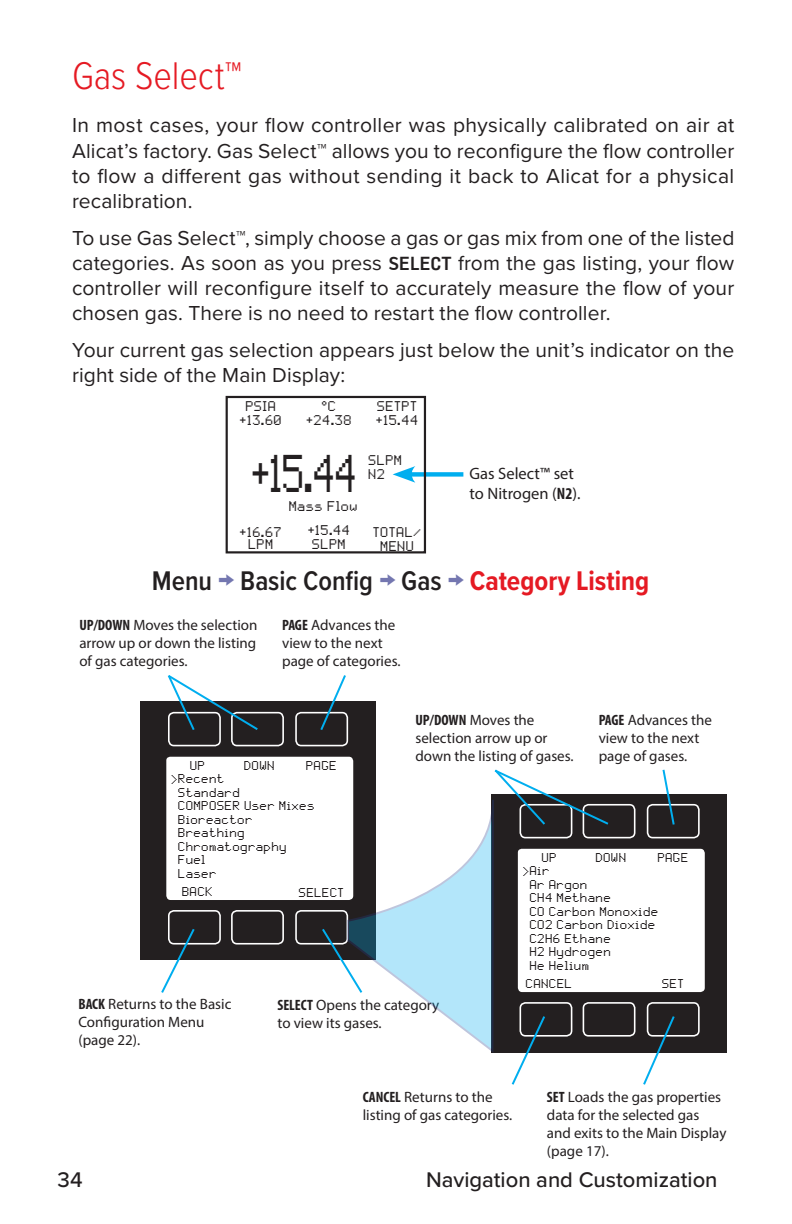
<style>
.page{position:relative;width:792px;height:1224px;background:#fff}
.page>*{position:absolute;margin:0;border:0;box-sizing:border-box;transform-origin:0 0}
.t1{font:66px "alicat";color:#231f20;scale:.75 1}
.Toc_2{font:300 40px "Proxima Nova Cond";letter-spacing:-.005em;color:#e51a23}
.Menu_Location{font:600 28px "Proxima Nova Cond";color:#231f20}
.t2{font:500 22px "Proxima Nova";color:#231f20}
.Body_Text{font:21px/25.2px "Proxima Nova";letter-spacing:.005em;color:#231f20;text-align:justify}
.t3{font:17.6px "alicat";letter-spacing:.05em;color:#231f20}
.MAN_Tiny_Paragraph{font:16.4px/19.8px "Myriad Pro";color:#231f20}
.t4{font:16px "alicat";letter-spacing:.05em;color:#231f20}
.MAN_Tiny_Paragraph-2{font:15px/18px "Myriad Pro";color:#231f20}
.s1{font-family:"Input Mono Narrow";font-weight:500;font-size:18px}
.s2{font-weight:700;font-stretch:condensed}
.s3{color:#7477b0}
.s4{font-weight:700;color:#e51a23}
</style>
<div class="page">
<div style="left:407px;top:472px;width:56px;height:5px;background:#00aeef"></div>
<svg style="left:393px;top:466px;width:22px;height:17px"></svg>
<div style="left:226px;top:396px;width:200px;height:157px;border:2px solid #231f20"></div>
<div style="left:140px;top:702px;width:235px;height:258px;background:#231f20"></div>
<div style="left:166px;top:756px;width:188px;height:145px;background:#fff;border-radius:5px"></div>
<div style="left:165px;top:755px;width:190px;height:147px;border:2px solid #231f20;border-radius:5px"></div>
<div style="left:168px;top:910px;width:53px;height:35px;border:2px solid #fff;border-radius:5px"></div>
<div style="left:231px;top:910px;width:53px;height:35px;border:2px solid #fff;border-radius:5px"></div>
<div style="left:295px;top:910px;width:53px;height:35px;border:2px solid #fff;border-radius:5px"></div>
<div style="left:168px;top:712px;width:53px;height:34px;border:2px solid #fff;border-radius:5px"></div>
<div style="left:231px;top:712px;width:53px;height:34px;border:2px solid #fff;border-radius:5px"></div>
<div style="left:295px;top:712px;width:53px;height:34px;border:2px solid #fff;border-radius:5px"></div>
<svg style="left:161px;top:927px;width:35px;height:66px"></svg>
<svg style="left:319px;top:675px;width:29px;height:57px"></svg>
<svg style="left:166px;top:675px;width:94px;height:57px"></svg>
<div style="left:492px;top:794px;width:235px;height:258px;background:#231f20"></div>
<div style="left:517px;top:848px;width:189px;height:145px;background:#fff;border-radius:5px"></div>
<div style="left:516px;top:847px;width:190px;height:147px;border:2px solid #231f20;border-radius:5px"></div>
<div style="left:520px;top:1002px;width:52px;height:35px;border:2px solid #fff;border-radius:5px"></div>
<div style="left:583px;top:1002px;width:52px;height:35px;border:2px solid #fff;border-radius:5px"></div>
<div style="left:647px;top:1002px;width:53px;height:35px;border:2px solid #fff;border-radius:5px"></div>
<div style="left:520px;top:804px;width:52px;height:34px;border:2px solid #fff;border-radius:5px"></div>
<div style="left:583px;top:804px;width:52px;height:34px;border:2px solid #fff;border-radius:5px"></div>
<div style="left:647px;top:804px;width:53px;height:34px;border:2px solid #fff;border-radius:5px"></div>
<svg style="left:661px;top:769px;width:15px;height:56px"></svg>
<svg style="left:494px;top:769px;width:117px;height:58px"></svg>
<svg style="left:320px;top:927px;width:26px;height:42px"></svg>
<svg style="left:641px;top:1014px;width:35px;height:71px"></svg>
<svg style="left:510px;top:1014px;width:37px;height:71px"></svg>
<svg style="left:346px;top:782px;width:149px;height:271px"></svg>
<p class="Toc_2" style="left:72px;top:46px;width:171px">Gas Select™</p>
<p class="Body_Text" style="left:72px;top:112px;width:664px">In most cases, your flow controller was physically calibrated on air at Alicat’s factory. Gas Select™ allows you to reconfigure the flow controller to flow a different gas without sending it back to Alicat for a physical recalibration.</p>
<p class="Body_Text" style="left:72px;top:224px;width:664px">To use Gas Select™, simply choose a gas or gas mix from one of the listed categories. As soon as you press <span class="s1">SELECT</span> from the gas listing, your flow controller will reconfigure itself to accurately measure the flow of your chosen gas. There is no need to restart the flow controller.</p>
<p class="Body_Text" style="left:72px;top:337px;width:664px">Your current gas selection appears just below the unit’s indicator on the right side of the Main Display:</p>
<p class="t3" style="left:246px;top:400px;width:32px">PSIA</p>
<p class="t3" style="left:240px;top:414px;width:43px">+13.60</p>
<p class="t3" style="left:322px;top:400px;width:16px">#C</p>
<p class="t3" style="left:307px;top:414px;width:46px">+24.38</p>
<p class="t3" style="left:378px;top:400px;width:41px">SETPT</p>
<p class="t3" style="left:377px;top:414px;width:43px">+15.44</p>
<p class="t1" style="left:253px;top:451px;width:142px">+15.44</p>
<p class="t3" style="left:289px;top:500px;width:70px">Mass Flow</p>
<p class="t3" style="left:369px;top:454px;width:35px">SLPM</p>
<p class="t3" style="left:369px;top:468px;width:18px">N2</p>
<p class="MAN_Tiny_Paragraph" style="left:469px;top:463px;width:113px">Gas Select™ set to Nitrogen (<span class="s2">N2</span>).</p>
<p class="t3" style="left:240px;top:526px;width:43px">+16.67</p>
<p class="t3" style="left:249px;top:538px;width:26px">LPM</p>
<p class="t3" style="left:308px;top:524px;width:43px">+15.44</p>
<p class="t3" style="left:313px;top:538px;width:35px">SLPM</p>
<p class="t3" style="left:373px;top:526px;width:50px">TOTAL/</p>
<p class="t3" style="left:381px;top:540px;width:35px">MENU</p>
<p class="Menu_Location" style="left:152px;top:560px;width:499px">Menu <span class="s3">→</span> Basic Config <span class="s3">→</span> Gas <span class="s3">→</span> <span class="s4">Category Listing</span></p>
<p class="MAN_Tiny_Paragraph-2" style="left:79px;top:616px;width:180px;text-align:justify"><span class="s2">UP/DOWN</span> Moves the selection arrow up or down the listing of gas categories.</p>
<p class="MAN_Tiny_Paragraph-2" style="left:282px;top:616px;width:120px"><span class="s2">PAGE</span> Advances the view to the next page of categories.</p>
<p class="t4" style="left:190px;top:760px;width:16px">UP</p>
<p class="t4" style="left:172px;top:773px;width:54px">&gt;Recent</p>
<p class="t4" style="left:245px;top:760px;width:32px">DOWN</p>
<p class="t4" style="left:307px;top:760px;width:32px">PAGE</p>
<p class="t4" style="left:179px;top:787px;width:63px">Standard</p>
<p class="t4" style="left:179px;top:800px;width:138px">COMPOSER User Mixes</p>
<p class="t4" style="left:179px;top:814px;width:76px">Bioreactor</p>
<p class="t4" style="left:179px;top:827px;width:68px">Breathing</p>
<p class="t4" style="left:179px;top:841px;width:110px">Chromatography</p>
<p class="t4" style="left:179px;top:854px;width:29px">Fuel</p>
<p class="t4" style="left:183px;top:886px;width:32px">BACK</p>
<p class="t4" style="left:299px;top:887px;width:46px">SELECT</p>
<p class="t4" style="left:179px;top:868px;width:40px">Laser</p>
<p class="MAN_Tiny_Paragraph-2" style="left:415px;top:711px;width:160px"><span class="s2">UP/DOWN</span> Moves the selection arrow up or down the listing of gases.</p>
<p class="MAN_Tiny_Paragraph-2" style="left:599px;top:711px;width:115px"><span class="s2">PAGE</span> Advances the view to the next page of gases.</p>
<p class="t4" style="left:542px;top:852px;width:16px">UP</p>
<p class="t4" style="left:523px;top:865px;width:28px">&gt;Air</p>
<p class="t4" style="left:596px;top:852px;width:32px">DOWN</p>
<p class="t4" style="left:658px;top:852px;width:32px">PAGE</p>
<p class="t4" style="left:530px;top:879px;width:59px">Ar Argon</p>
<p class="t4" style="left:530px;top:892px;width:82px">CH4 Methane</p>
<p class="t4" style="left:530px;top:906px;width:130px">CO Carbon Monoxide</p>
<p class="t4" style="left:530px;top:919px;width:127px">CO2 Carbon Dioxide</p>
<p class="t4" style="left:530px;top:933px;width:82px">C2H6 Ethane</p>
<p class="t4" style="left:530px;top:946px;width:82px">H2 Hydrogen</p>
<p class="t4" style="left:526px;top:978px;width:47px">CANCEL</p>
<p class="t4" style="left:662px;top:978px;width:23px">SET</p>
<p class="t4" style="left:530px;top:960px;width:61px">He Helium</p>
<p class="MAN_Tiny_Paragraph-2" style="left:78px;top:994px;width:154px"><span class="s2">BACK</span> Returns to the Basic<br>Configuration Menu (page 22).</p>
<p class="MAN_Tiny_Paragraph-2" style="left:277px;top:996px;width:163px"><span class="s2">SELECT</span> Opens the category to view its gases.</p>
<p class="MAN_Tiny_Paragraph-2" style="left:363px;top:1088px;width:151px"><span class="s2">CANCEL</span> Returns to the listing of gas categories.</p>
<p class="MAN_Tiny_Paragraph-2" style="left:547px;top:1088px;width:181px"><span class="s2">SET</span> Loads the gas properties data for the selected gas and exits to the Main Display (page 17).</p>
<p class="t2" style="left:58px;top:1164px;width:26px">34</p>
<p class="t2" style="left:426px;top:1164px;width:293px">Navigation and Customization</p>
</div>
